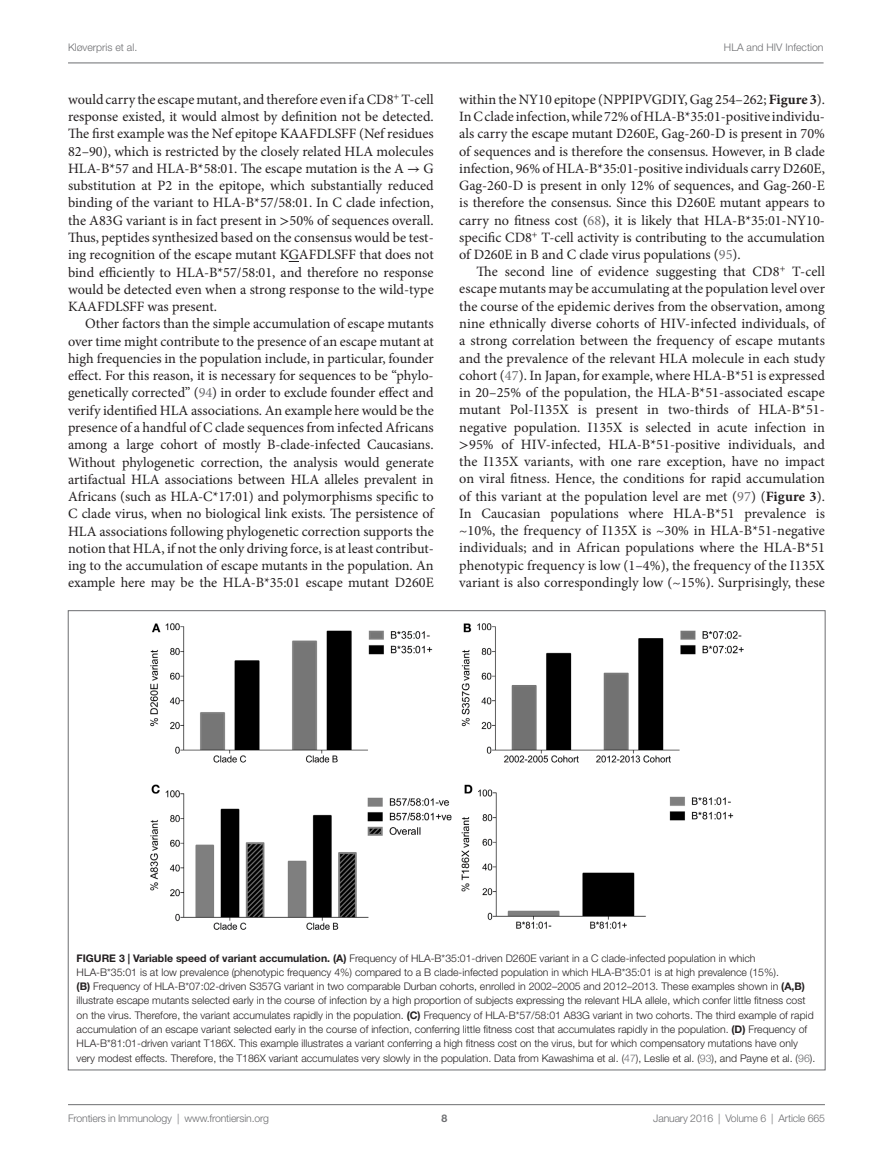
<style>
.page{position:relative;width:893px;height:1170px;background:#fff}
.page>*{position:absolute;margin:0;border:0;box-sizing:border-box;transform-origin:0 0}
.t1{font:14.25px/17.2px "Minion Pro";color:#231f20;text-align:justify}
.t2{font:300 10.5px/14.2px "Helvetica Neue LT Std";color:#231f20}
.t3{font:300 10.5px "Helvetica Neue LT Std";letter-spacing:-.015em;color:#6c6d70}
.t4{font:700 10.5px "Helvetica Neue LT Std";color:#6c6d70}
.s1{font-family:"STIX General"}
.s2{color:#6c6d70}
.s3{font-weight:700}
</style>
<div class="page">
<img style="left:150px;top:623px;width:594px;height:307px">
<hr style="left:68px;top:1104px;width:757px;height:1px;background:#6c6d70">
<hr style="left:68px;top:63px;width:756px;height:1px;background:#6c6d70">
<p class="t3" style="left:68px;top:41px;width:71px">Kløverpris et al.</p>
<p class="t3" style="left:724px;top:41px;width:101px">HLA and HIV Infection</p>
<p class="t1" style="left:68px;top:91px;width:367px">would carry the escape mutant, and therefore even if a CD8<sup>+</sup> T-cell response existed, it would almost by definition not be detected.<br>The first example was the Nef epitope KAAFDLSFF (Nef residues 82–90), which is restricted by the closely related HLA molecules HLA-B*57 and HLA-B*58:01. The escape mutation is the A <span class="s1">→</span> G substitution at P2 in the epitope, which substantially reduced binding of the variant to HLA-B*57/58:01. In C clade infection, the A83G variant is in fact present in <span class="s1">&gt;</span>50% of sequences overall.<br>Thus, peptides synthesized based on the consensus would be test&shy;ing recognition of the escape mutant KGAFDLSFF that does not bind efficiently to HLA-B*57/58:01, and therefore no response would be detected even when a strong response to the wild-type KAAFDLSFF was present.</p>
<p class="t1" style="left:68px;top:315px;width:367px;text-indent:17px">Other factors than the simple accumulation of escape mutants over time might contribute to the presence of an escape mutant at high frequencies in the population include, in particular, founder effect. For this reason, it is necessary for sequences to be “phylo&shy;genetically corrected” (<span class="s2">94</span>) in order to exclude founder effect and verify identified HLA associations. An example here would be the presence of a handful of C clade sequences from infected Africans among a large cohort of mostly B-clade-infected Caucasians.<br>Without phylogenetic correction, the analysis would generate artifactual HLA associations between HLA alleles prevalent in Africans (such as HLA-C*17:01) and polymorphisms specific to C clade virus, when no biological link exists. The persistence of HLA associations following phylogenetic correction supports the notion that HLA, if not the only driving force, is at least contribut&shy;ing to the accumulation of escape mutants in the population. An example here may be the HLA-B*35:01 escape mutant D260E</p>
<p class="t1" style="left:459px;top:91px;width:367px">within the NY10 epitope (NPPIPVGDIY, Gag 254–262; <span class="s3">Figure 3</span>).<br>In C clade infection, while 72% of HLA-B*35:01-positive individu&shy;als carry the escape mutant D260E, Gag-260-D is present in 70% of sequences and is therefore the consensus. However, in B clade infection, 96% of HLA-B*35:01-positive individuals carry D260E, Gag-260-D is present in only 12% of sequences, and Gag-260-E is therefore the consensus. Since this D260E mutant appears to carry no fitness cost (<span class="s2">68</span>), it is likely that HLA-B*35:01-NY10- specific CD8<sup>+</sup> T-cell activity is contributing to the accumulation of D260E in B and C clade virus populations (<span class="s2">95</span>).</p>
<p class="t1" style="left:459px;top:263px;width:367px;text-indent:17px">The second line of evidence suggesting that CD8<sup>+</sup> T-cell escape mutants may be accumulating at the population level over the course of the epidemic derives from the observation, among nine ethnically diverse cohorts of HIV-infected individuals, of a strong correlation between the frequency of escape mutants and the prevalence of the relevant HLA molecule in each study cohort (<span class="s2">47</span>). In Japan, for example, where HLA-B*51 is expressed in 20–25% of the population, the HLA-B*51-associated escape mutant Pol-I135X is present in two-thirds of HLA-B*51- negative population. I135X is selected in acute infection in <span class="s1">&gt;</span>95% of HIV-infected, HLA-B*51-positive individuals, and the I135X variants, with one rare exception, have no impact on viral fitness. Hence, the conditions for rapid accumulation of this variant at the population level are met (<span class="s2">97</span>) (<span class="s3">Figure 3</span>).<br>In Caucasian populations where HLA-B*51 prevalence is ~10%, the frequency of I135X is ~30% in HLA-B*51-negative individuals; and in African populations where the HLA-B*51 phenotypic frequency is low (1–4%), the frequency of the I135X variant is also correspondingly low (~15%). Surprisingly, these</p>
<p class="t2" style="left:77px;top:950px;width:740px"><span class="s3">FIGURE 3 | Variable speed of variant accumulation. (A)</span> Frequency of HLA-B*35:01-driven D260E variant in a C clade-infected population in which HLA-B*35:01 is at low prevalence (phenotypic frequency 4%) compared to a B clade-infected population in which HLA-B*35:01 is at high prevalence (15%).<br><span class="s3">(B)</span> Frequency of HLA-B*07:02-driven S357G variant in two comparable Durban cohorts, enrolled in 2002–2005 and 2012–2013. These examples shown in <span class="s3">(A,B) </span>illustrate escape mutants selected early in the course of infection by a high proportion of subjects expressing the relevant HLA allele, which confer little fitness cost on the virus. Therefore, the variant accumulates rapidly in the population. <span class="s3">(C)</span> Frequency of HLA-B*57/58:01 A83G variant in two cohorts. The third example of rapid accumulation of an escape variant selected early in the course of infection, conferring little fitness cost that accumulates rapidly in the population. <span class="s3">(D)</span> Frequency of HLA-B*81:01-driven variant T186X. This example illustrates a variant conferring a high fitness cost on the virus, but for which compensatory mutations have only very modest effects. Therefore, the T186X variant accumulates very slowly in the population. Data from Kawashima et al. (<span class="s2">47</span>), Leslie et al. (<span class="s2">93</span>), and Payne et al. (<span class="s2">96</span>).</p>
<p class="t3" style="left:68px;top:1111px;width:203px">Frontiers in Immunology | www.frontiersin.org</p>
<p class="t4" style="left:441px;top:1111px;width:7px">8</p>
<p class="t3" style="left:653px;top:1111px;width:173px">January 2016 | Volume 6 | Article 665</p>
</div>
